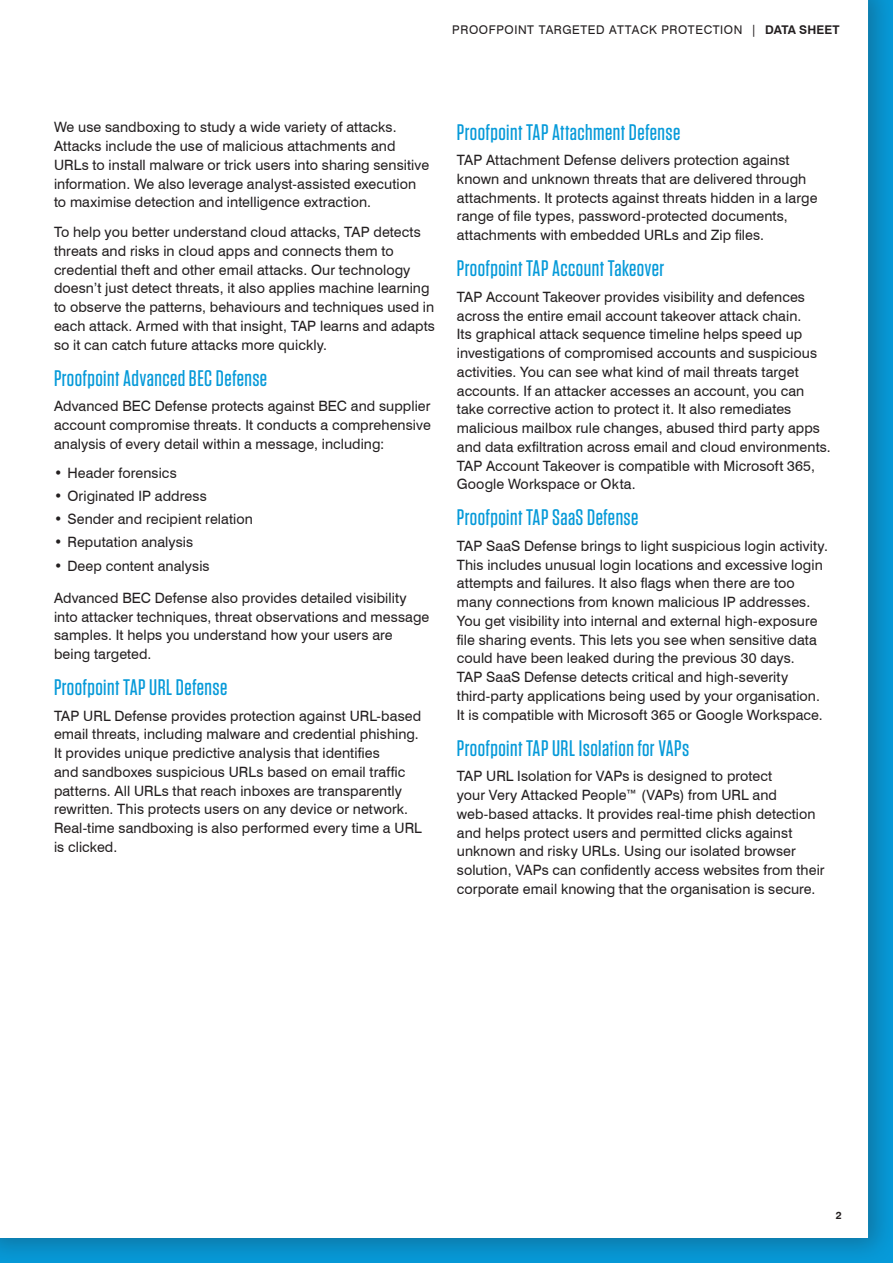
<style>
.page{position:relative;width:893px;height:1263px;background:#fff}
.page>*{position:absolute;margin:0;border:0;box-sizing:border-box;transform-origin:0 0}
.t1{font:500 22.5px "Tungsten";letter-spacing:.02em;color:#069ad9}
.t2{font:14.25px/18.8px "Swiss 721 BT";letter-spacing:.005em;color:#231f20}
.t3{font:12px "Swiss 721 BT";letter-spacing:.05em;color:#231f20}
.t4{font:700 10.5px "Swiss 721 BT";color:#231f20}
.s1{font-weight:700}
</style>
<div class="page">
<div style="left:0;top:0;width:893px;height:1263px;background:#231f20;opacity:.3"></div>
<div style="left:0;top:0;width:868px;height:1237px;background:#fff"></div>
<p class="t3" style="left:452px;top:22px;width:389px">PROOFPOINT TARGETED ATTACK PROTECTION | <span class="s1">DATA SHEET</span></p>
<p class="t2" style="left:54px;top:118px;width:377px">We use sandboxing to study a wide variety of attacks.<br>Attacks include the use of malicious attachments and URLs to install malware or trick users into sharing sensitive information. We also leverage analyst-assisted execution to maximise detection and intelligence extraction.</p>
<p class="t2" style="left:54px;top:222px;width:383px">To help you better understand cloud attacks, TAP detects threats and risks in cloud apps and connects them to credential theft and other email attacks. Our technology doesn’t just detect threats, it also applies machine learning to observe the patterns, behaviours and techniques used in each attack. Armed with that insight, TAP learns and adapts so it can catch future attacks more quickly.</p>
<h1 class="t1" style="left:54px;top:366px;width:215px">Proofpoint Advanced BEC Defense</h1>
<p class="t2" style="left:54px;top:397px;width:378px;text-align:justify">Advanced BEC Defense protects against BEC and supplier account compromise threats. It conducts a comprehensive analysis of every detail within a message, including:</p>
<p class="t2" style="left:54px;top:464px;width:124px">• Header forensics</p>
<p class="t2" style="left:54px;top:487px;width:154px">• Originated IP address</p>
<p class="t2" style="left:54px;top:510px;width:200px">• Sender and recipient relation</p>
<p class="t2" style="left:54px;top:533px;width:141px">• Reputation analysis</p>
<p class="t2" style="left:54px;top:556px;width:157px">• Deep content analysis</p>
<p class="t2" style="left:54px;top:588px;width:377px">Advanced BEC Defense also provides detailed visibility into attacker techniques, threat observations and message samples. It helps you understand how your users are being targeted.</p>
<h1 class="t1" style="left:54px;top:676px;width:175px">Proofpoint TAP URL Defense</h1>
<p class="t2" style="left:54px;top:706px;width:369px">TAP URL Defense provides protection against URL-based email threats, including malware and credential phishing.<br>It provides unique predictive analysis that identifies<br>and sandboxes suspicious URLs based on email traffic patterns. All URLs that reach inboxes are transparently rewritten. This protects users on any device or network.<br>Real-time sandboxing is also performed every time a URL is clicked.</p>
<h1 class="t1" style="left:457px;top:120px;width:225px">Proofpoint TAP Attachment Defense</h1>
<p class="t2" style="left:457px;top:151px;width:362px">TAP Attachment Defense delivers protection against known and unknown threats that are delivered through attachments. It protects against threats hidden in a large range of file types, password-protected documents, attachments with embedded URLs and Zip files.</p>
<h1 class="t1" style="left:457px;top:257px;width:209px">Proofpoint TAP Account Takeover</h1>
<p class="t2" style="left:457px;top:287px;width:375px">TAP Account Takeover provides visibility and defences across the entire email account takeover attack chain.<br>Its graphical attack sequence timeline helps speed up investigations of compromised accounts and suspicious activities. You can see what kind of mail threats target accounts. If an attacker accesses an account, you can take corrective action to protect it. It also remediates malicious mailbox rule changes, abused third party apps and data exfiltration across email and cloud environments.<br>TAP Account Takeover is compatible with Microsoft 365, Google Workspace or Okta.</p>
<h1 class="t1" style="left:457px;top:506px;width:183px">Proofpoint TAP SaaS Defense</h1>
<p class="t2" style="left:457px;top:536px;width:373px">TAP SaaS Defense brings to light suspicious login activity.<br>This includes unusual login locations and excessive login attempts and failures. It also flags when there are too many connections from known malicious IP addresses.<br>You get visibility into internal and external high-exposure file sharing events. This lets you see when sensitive data could have been leaked during the previous 30 days.<br>TAP SaaS Defense detects critical and high-severity third-party applications being used by your organisation.<br>It is compatible with Microsoft 365 or Google Workspace.</p>
<h1 class="t1" style="left:457px;top:736px;width:234px">Proofpoint TAP URL Isolation for VAPs</h1>
<p class="t2" style="left:457px;top:767px;width:369px">TAP URL Isolation for VAPs is designed to protect<br>your Very Attacked People™ (VAPs) from URL and web‑based attacks. It provides real-time phish detection and helps protect users and permitted clicks against unknown and risky URLs. Using our isolated browser solution, VAPs can confidently access websites from their corporate email knowing that the organisation is secure.</p>
<p class="t4" style="left:836px;top:1208px;width:7px">2</p>
</div>
